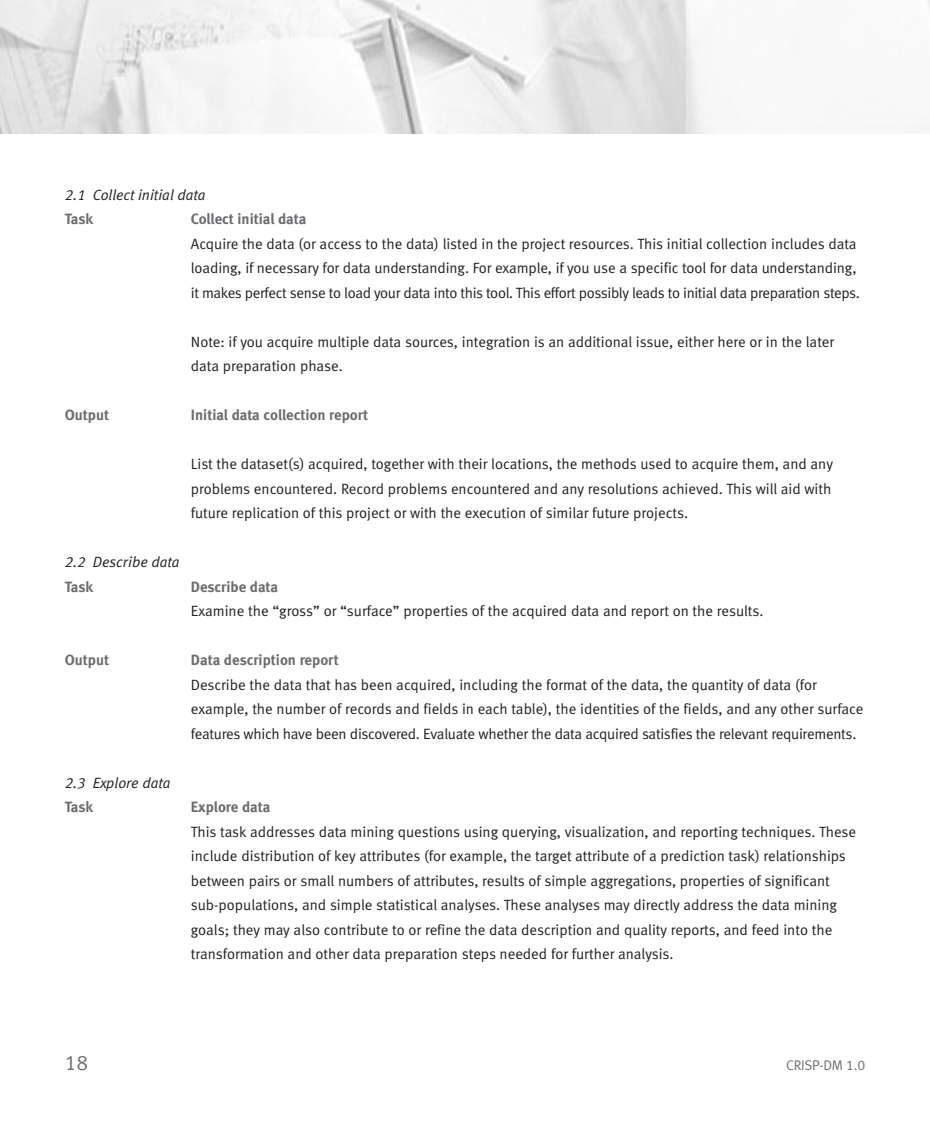
<style>
.page{position:relative;width:930px;height:1134px;background:#fff}
.page>*{position:absolute;margin:0;border:0;box-sizing:border-box;transform-origin:0 0}
.t1{font:21px "Meta Normal LF";color:#6c6d70}
.t2{font:14.88px/24.5px "Meta Normal LF";color:#231f20}
.t3{font:14.88px "Meta Bold LF";color:#6c6d70}
.t4{font:italic 14.88px "Meta Normal LF";color:#231f20}
.t5{font:14px "Meta Normal LF";letter-spacing:-.015em;color:#6c6d70}
</style>
<div class="page">
<img style="left:0;top:0;width:929px;height:134px">
<p class="t4" style="left:65px;top:189px;width:142px">2.1 Collect initial data</p>
<p class="t3" style="left:65px;top:213px;width:30px">Task</p>
<p class="t3" style="left:191px;top:213px;width:117px">Collect initial data</p>
<p class="t2" style="left:191px;top:232px;width:670px">Acquire the data (or access to the data) listed in the project resources. This initial collection includes data loading, if necessary for data understanding. For example, if you use a specific tool for data understanding, it makes perfect sense to load your data into this tool. This effort possibly leads to initial data preparation steps.</p>
<p class="t2" style="left:191px;top:330px;width:644px">Note: if you acquire multiple data sources, integration is an additional issue, either here or in the later data preparation phase.</p>
<p class="t3" style="left:65px;top:409px;width:46px">Output</p>
<p class="t3" style="left:191px;top:409px;width:179px">Initial data collection report</p>
<p class="t2" style="left:191px;top:453px;width:643px;text-align:justify">List the dataset(s) acquired, together with their locations, the methods used to acquire them, and any problems encountered. Record problems encountered and any resolutions achieved. This will aid with future replication of this project or with the execution of similar future projects.</p>
<p class="t4" style="left:65px;top:557px;width:116px">2.2 Describe data</p>
<p class="t3" style="left:65px;top:581px;width:30px">Task</p>
<p class="t3" style="left:191px;top:581px;width:89px">Describe data</p>
<p class="t2" style="left:191px;top:600px;width:574px">Examine the “gross” or “surface” properties of the acquired data and report on the results.</p>
<p class="t3" style="left:65px;top:654px;width:46px">Output</p>
<p class="t3" style="left:191px;top:654px;width:149px">Data description report</p>
<p class="t2" style="left:191px;top:673px;width:673px">Describe the data that has been acquired, including the format of the data, the quantity of data (for example, the number of records and fields in each table), the identities of the fields, and any other surface features which have been discovered. Evaluate whether the data acquired satisfies the relevant requirements.</p>
<p class="t4" style="left:65px;top:777px;width:107px">2.3 Explore data</p>
<p class="t3" style="left:65px;top:801px;width:30px">Task</p>
<p class="t3" style="left:191px;top:801px;width:81px">Explore data</p>
<p class="t2" style="left:191px;top:820px;width:666px">This task addresses data mining questions using querying, visualization, and reporting techniques. These include distribution of key attributes (for example, the target attribute of a prediction task) relationships between pairs or small numbers of attributes, results of simple aggregations, properties of significant sub-populations, and simple statistical analyses. These analyses may directly address the data mining goals; they may also contribute to or refine the data description and quality reports, and feed into the transformation and other data preparation steps needed for further analysis.</p>
<h1 class="t1" style="left:65px;top:1055px;width:25px">18</h1>
<p class="t5" style="left:786px;top:1060px;width:80px">CRISP-DM 1.0</p>
</div>
